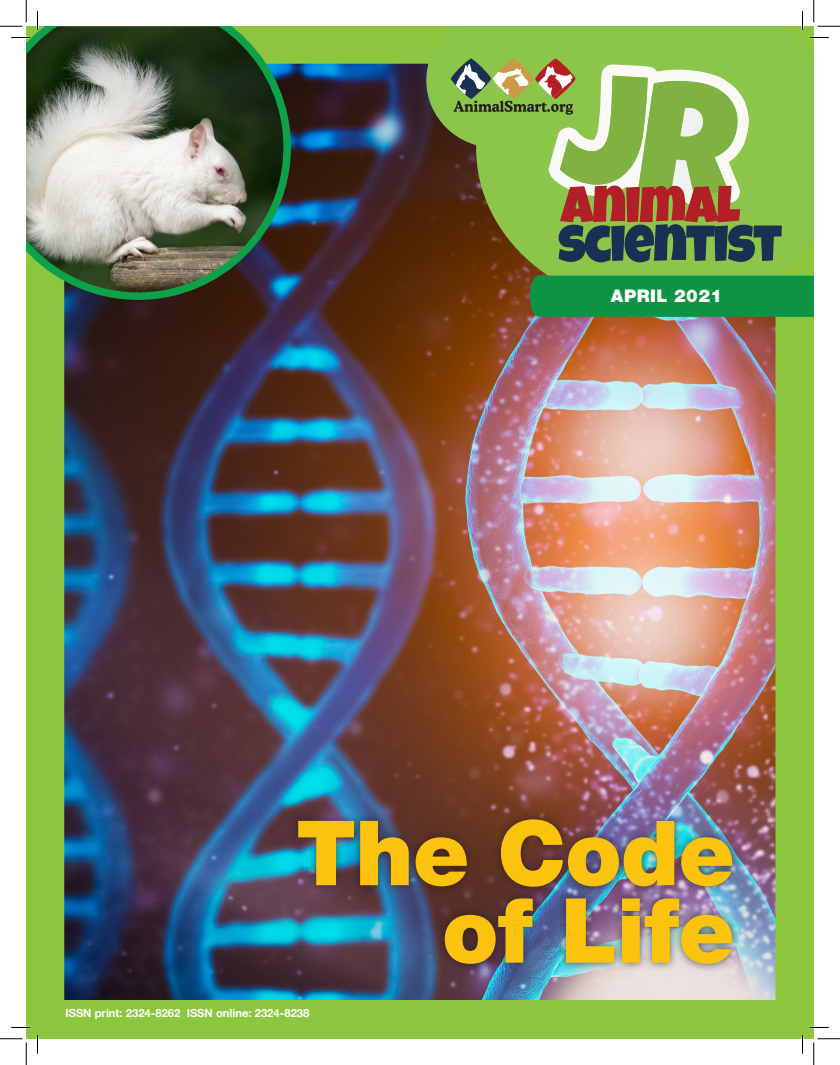
<style>
.page{position:relative;width:840px;height:1065px;background:#fff}
.page>*{position:absolute;margin:0;border:0;box-sizing:border-box;transform-origin:0 0}
.t1{font:900 90px/77.5px "Helvetica Neue LT Std";letter-spacing:-.01em;color:#fbc30d;text-align:right}
.t2{font:900 17.5px "Helvetica Neue LT Std";letter-spacing:.025em;color:#fff}
.t3{font:700 11.25px "Helvetica Neue";color:#fff}
</style>
<div class="page">
<img style="left:26px;top:26px;width:788px;height:1013px">
<svg style="left:476px;top:26px;width:338px;height:284px;background:#86a93c"></svg>
<div style="left:530px;top:276px;width:284px;height:41px;background:#0d9344"></div>
<svg style="left:426px;top:26px;width:356px;height:237px;background:#87a050"></svg>
<div style="left:289px;top:811px;width:452px;height:162px;background:#231f20;opacity:.75"></div>
<img style="left:26px;top:26px;width:265px;height:274px">
<svg style="left:11px;top:37px;width:19px;height:1px"></svg>
<svg style="left:810px;top:37px;width:19px;height:1px"></svg>
<svg style="left:11px;top:1027px;width:19px;height:1px"></svg>
<svg style="left:810px;top:1027px;width:19px;height:1px"></svg>
<svg style="left:37px;top:11px;width:1px;height:19px"></svg>
<svg style="left:37px;top:1035px;width:1px;height:19px"></svg>
<svg style="left:802px;top:11px;width:1px;height:19px"></svg>
<svg style="left:802px;top:1035px;width:1px;height:19px"></svg>
<svg style="left:0;top:0;width:27px;height:27px"></svg>
<svg style="left:0;top:1039px;width:27px;height:26px"></svg>
<svg style="left:814px;top:0;width:26px;height:27px"></svg>
<svg style="left:814px;top:1039px;width:26px;height:26px"></svg>
<p class="t2" style="left:611px;top:285px;width:113px">APRIL 2021</p>
<p class="t1" style="left:296px;top:814px;width:440px">The Code of Life</p>
<p class="t3" style="left:65px;top:1004px;width:246px">ISSN print: 2324-8262 ISSN online: 2324-8238</p>
</div>
